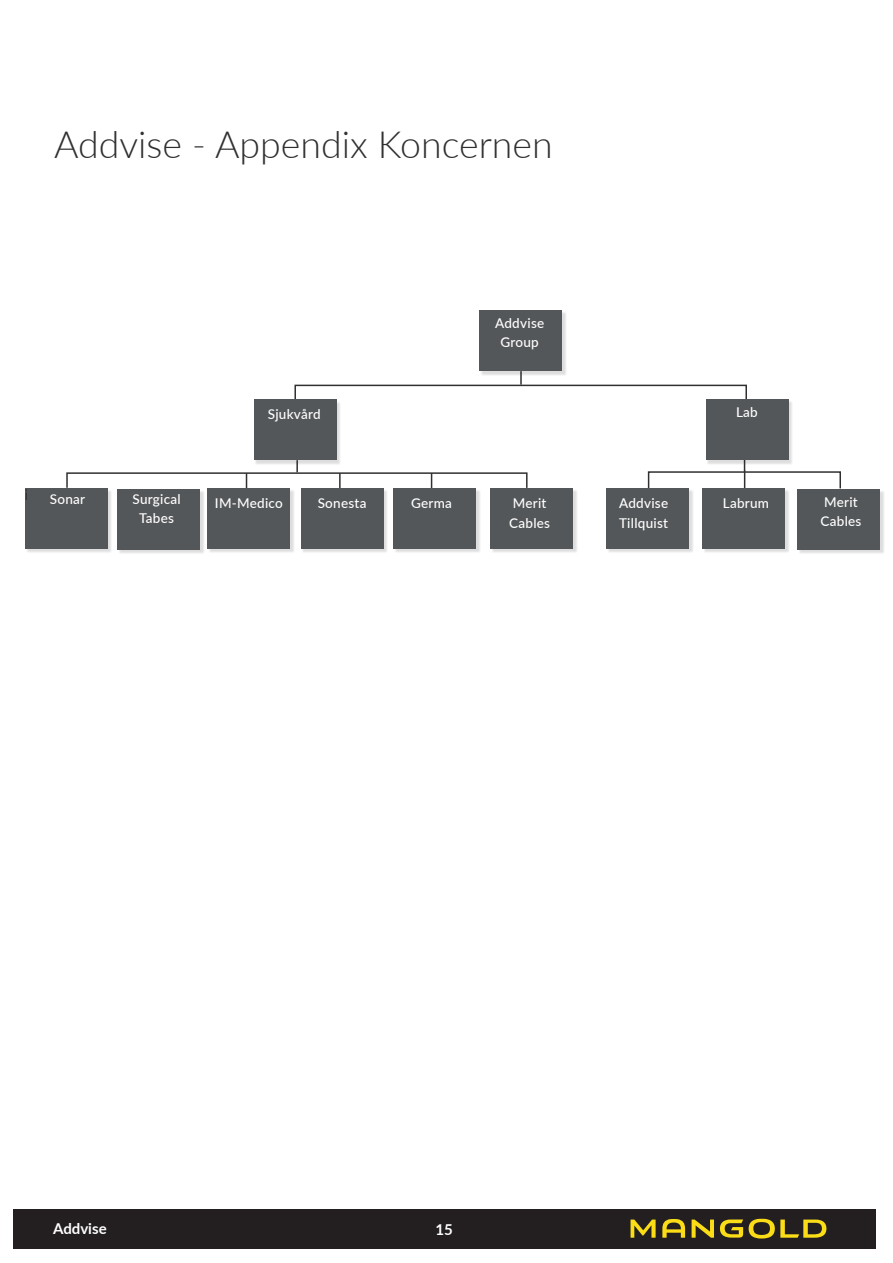
<style>
.page{position:relative;width:893px;height:1263px;background:#fff}
.page>*{position:absolute;margin:0;border:0;box-sizing:border-box;transform-origin:0 0}
.t1{font:300 37.5px "Lato";color:#312f30}
.t2{font:700 15px "Lato";color:#fff}
.brödtext_analys{font:300 15px "Lato";color:#231f20}
.t3{font:500 13.5px/19.5px "Lato";letter-spacing:.02em;color:#fff}
</style>
<div class="page">
<div style="left:294px;top:385px;width:453px;height:17px;border:2px solid #312f30"></div>
<svg style="left:520px;top:376px;width:2px;height:9px"></svg>
<div style="left:66px;top:472px;width:462px;height:17px;border:2px solid #312f30"></div>
<svg style="left:296px;top:465px;width:2px;height:7px"></svg>
<svg style="left:339px;top:473px;width:2px;height:15px"></svg>
<svg style="left:246px;top:473px;width:1px;height:15px"></svg>
<svg style="left:431px;top:473px;width:1px;height:15px"></svg>
<div style="left:648px;top:471px;width:193px;height:18px;border:2px solid #312f30"></div>
<svg style="left:744px;top:465px;width:1px;height:23px"></svg>
<div style="left:707px;top:401px;width:86px;height:64px;background:#231f20;opacity:.15"></div>
<div style="left:706px;top:400px;width:82px;height:60px;background:#545759"></div>
<div style="left:491px;top:489px;width:87px;height:65px;background:#231f20;opacity:.15"></div>
<div style="left:490px;top:488px;width:83px;height:61px;background:#545759"></div>
<div style="left:798px;top:490px;width:87px;height:65px;background:#231f20;opacity:.15"></div>
<div style="left:797px;top:489px;width:83px;height:61px;background:#545759"></div>
<div style="left:394px;top:489px;width:87px;height:65px;background:#231f20;opacity:.15"></div>
<div style="left:393px;top:488px;width:83px;height:61px;background:#545759"></div>
<div style="left:703px;top:489px;width:87px;height:65px;background:#231f20;opacity:.15"></div>
<div style="left:702px;top:488px;width:83px;height:61px;background:#545759"></div>
<div style="left:208px;top:489px;width:87px;height:65px;background:#231f20;opacity:.15"></div>
<div style="left:208px;top:488px;width:82px;height:61px;background:#545759"></div>
<div style="left:302px;top:489px;width:87px;height:65px;background:#231f20;opacity:.15"></div>
<div style="left:301px;top:488px;width:82px;height:61px;background:#545759"></div>
<div style="left:607px;top:489px;width:87px;height:65px;background:#231f20;opacity:.15"></div>
<div style="left:606px;top:488px;width:83px;height:61px;background:#545759"></div>
<div style="left:26px;top:489px;width:87px;height:65px;background:#231f20;opacity:.15"></div>
<div style="left:25px;top:488px;width:83px;height:61px;background:#545759"></div>
<div style="left:118px;top:490px;width:87px;height:65px;background:#231f20;opacity:.15"></div>
<div style="left:117px;top:489px;width:83px;height:61px;background:#545759"></div>
<div style="left:255px;top:401px;width:87px;height:64px;background:#231f20;opacity:.15"></div>
<div style="left:254px;top:400px;width:82px;height:60px;background:#545759"></div>
<div style="left:480px;top:312px;width:87px;height:64px;background:#e0e0e0"></div>
<div style="left:479px;top:311px;width:83px;height:60px;background:#545759"></div>
<div style="left:13px;top:1209px;width:862px;height:40px;background:#231f20"></div>
<svg style="left:630px;top:1219px;width:26px;height:19px"></svg>
<svg style="left:692px;top:1219px;width:22px;height:19px"></svg>
<svg style="left:662px;top:1219px;width:23px;height:19px"></svg>
<svg style="left:720px;top:1219px;width:23px;height:18px"></svg>
<svg style="left:749px;top:1219px;width:77px;height:19px"></svg>
<p class="t1" style="left:54px;top:118px;width:500px">Addvise - Appendix Koncernen</p>
<p class="brödtext_analys" style="left:25px;top:485px;width:5px">i</p>
<p class="t3" style="left:50px;top:488px;width:37px">Sonar</p>
<p class="t3" style="left:495px;top:312px;width:51px;text-align:center">Addvise<br>Group</p>
<p class="t3" style="left:268px;top:404px;width:54px">Sjukvård</p>
<p class="t3" style="left:736px;top:402px;width:23px">Lab</p>
<p class="t3" style="left:133px;top:488px;width:50px;text-align:center">Surgical<br>Tabes</p>
<p class="t3" style="left:215px;top:493px;width:70px">IM-Medico</p>
<p class="t3" style="left:318px;top:493px;width:50px">Sonesta</p>
<p class="t3" style="left:411px;top:493px;width:42px">Germa</p>
<p class="t3" style="left:509px;top:493px;width:42px">Merit<br>Cables</p>
<p class="t3" style="left:619px;top:493px;width:51px">Addvise<br>Tillquist</p>
<p class="t3" style="left:723px;top:493px;width:48px">Labrum</p>
<p class="t3" style="left:820px;top:491px;width:42px">Merit<br>Cables</p>
<p class="t2" style="left:53px;top:1217px;width:55px">Addvise</p>
<p class="t2" style="left:436px;top:1218px;width:19px">15</p>
</div>
